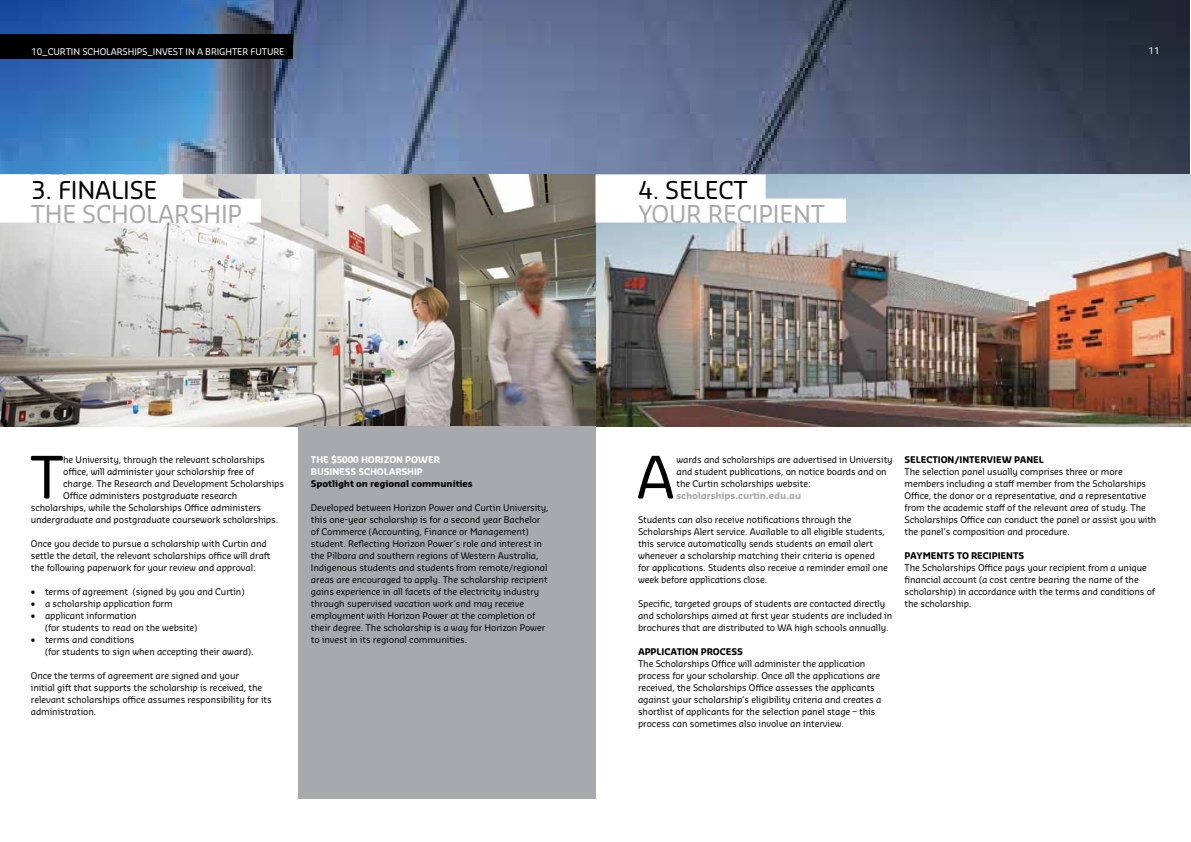
<style>
.page{position:relative;width:1191px;height:842px;background:#fff}
.page>*{position:absolute;margin:0;border:0;box-sizing:border-box;transform-origin:0 0}
.t1{font:57px "Sansa Soft Pro";color:#000}
.t2{font:24px "Sansa Soft Pro";letter-spacing:-.01em;color:#a7a9ac}
.t3{font:24px "Sansa Soft Pro";letter-spacing:-.01em;color:#000}
.t4{font:9px/12px "Sansa Soft Pro";letter-spacing:-.01em;color:#000}
.t5{font:700 9px "Sansa Soft Pro";letter-spacing:-.01em;color:#000}
.t6{font:9px "Sansa Soft Pro";letter-spacing:-.01em;color:#fff}
.t7{font:700 9px/12px "Sansa Soft Pro";letter-spacing:-.01em;color:#fff}
.t8{font:700 9px "Sansa Soft Pro";letter-spacing:-.01em;color:#a7a9ac}
</style>
<div class="page">
<img style="left:0;top:0;width:1189px;height:175px">
<img style="left:0;top:175px;width:1191px;height:252px">
<svg style="left:0;top:175px;width:261px;height:48px"></svg>
<svg style="left:595px;top:175px;width:251px;height:48px"></svg>
<div style="left:298px;top:427px;width:297px;height:372px;background:#a7a9ac"></div>
<div style="left:0;top:34px;width:292px;height:24px;background:#000"></div>
<p class="t6" style="left:31px;top:45px;width:87px">10_Curtin scholars</p>
<p class="t6" style="left:128px;top:45px;width:158px">hips_invest in a brighter future</p>
<h2 class="t3" style="left:31px;top:174px;width:128px">3. Finalise</h2>
<h2 class="t2" style="left:31px;top:198px;width:143px">the scholars</h2>
<h2 class="t2" style="left:203px;top:198px;width:37px">hip</h2>
<h2 class="t3" style="left:638px;top:174px;width:107px">4. select</h2>
<h2 class="t2" style="left:638px;top:198px;width:171px">your recipient</h2>
<p class="t6" style="left:1148px;top:45px;width:13px">11</p>
<h1 class="t1" style="left:30px;top:440px;width:35px">T</h1>
<p class="t4" style="left:63px;top:453px;width:203px">he U niversity, through the relevant scholarships</p>
<p class="t4" style="left:63px;top:465px;width:192px">office, will administer your scholarship free of</p>
<p class="t4" style="left:63px;top:477px;width:222px">charge. The Research and Development Scholarships</p>
<p class="t4" style="left:63px;top:489px;width:176px">Office administers postgraduate research</p>
<p class="t4" style="left:31px;top:501px;width:232px">scholarships, while the Scholarships Office administers</p>
<p class="t4" style="left:31px;top:513px;width:249px">undergraduate and postgraduate coursework scholarships.</p>
<p class="t4" style="left:31px;top:537px;width:241px">Once you decide to pursue a scholarship with Curtin and settle the detail, the relevant scholarships office will draft the following paperwork for your review and approval:</p>
<p class="t4" style="left:31px;top:585px;width:215px">• terms of agreement (signed by you and Curtin)</p>
<p class="t4" style="left:31px;top:597px;width:143px">• a scholarship application form</p>
<p class="t4" style="left:45px;top:609px;width:154px;text-indent:-14px">• applicant information<br>(for students to read on the website)</p>
<p class="t4" style="left:45px;top:633px;width:210px;text-indent:-14px">• terms and conditions<br>(for students to sign when accepting their award).</p>
<p class="t4" style="left:31px;top:669px;width:242px">Once the terms of agreement are signed and your<br>initial gift that supports the scholarship is received, the relevant scholarships office assumes responsibility for its administration.</p>
<p class="t7" style="left:311px;top:453px;width:130px">TH E $5000 HORIZON POWER<br>BUSINESS SCHOLARSH IP</p>
<p class="t5" style="left:311px;top:477px;width:163px">SPOTLIGHT ON REGIONAL COMMUNITIES</p>
<p class="t4" style="left:311px;top:501px;width:239px">Developed between H orizon Power and Curtin U niversity, this one-year scholarship is for a second year Bachelor of Commerce (Accounting, Finance or Management) student. Reflecting Horizon Power’s role and interest in the Pilbara and southern regions of Western Australia,<br>I ndigenous students and students from remote/regional areas are encouraged to apply. The scholarship recipient gains experience in all facets of the electricity industry through supervised vacation work and may receive employment with Horizon Power at the completion of their degree. The scholarship is a way for Horizon Power to invest in its regional communities.</p>
<h1 class="t1" style="left:636px;top:440px;width:40px">A</h1>
<p class="t4" style="left:676px;top:453px;width:218px">wards and scholarships are advertised in U niversity and student publications, on notice boards and on the Curtin scholarships website:</p>
<p class="t8" style="left:676px;top:489px;width:126px">SCHOLARSHIPS.CURTIN.EDU.AU</p>
<p class="t4" style="left:638px;top:513px;width:251px">Students can also receive notifications through the Scholarships Alert service. Available to all eligible students, this service automatically sends students an email alert whenever a scholarship matching their criteria is opened for applications. Students also receive a reminder email one week before applications close.</p>
<p class="t4" style="left:638px;top:597px;width:256px">Specific, targeted groups of students are contacted directly and scholarships aimed at first year students are included in brochures that are distributed to WA high schools annually.</p>
<p class="t5" style="left:638px;top:645px;width:7px">APPL</p>
<p class="t5" style="left:661px;top:645px;width:77px">ICATION PROCESS</p>
<p class="t4" style="left:638px;top:657px;width:245px">The Scholarships Office will administer the application process for your scholarship. Once all the applications are received, the Scholarships Office assesses the applicants against your scholarship’s eligibility criteria and creates a shortlist of applicants for the selection panel stage – this process can sometimes also involve an interview.</p>
<p class="t5" style="left:904px;top:453px;width:139px">SELECTION/INTERVIEW PANEL</p>
<p class="t4" style="left:904px;top:465px;width:253px">The selection panel usually comprises three or more members including a staff member from the Scholarships Office, the donor or a representative, and a representative from the academic staff of the relevant area of study. The Scholarships Office can conduct the panel or assist you with the panel’s composition and procedure.</p>
<p class="t5" style="left:904px;top:549px;width:115px">PAYM ENTS TO RECIPIENTS</p>
<p class="t4" style="left:904px;top:561px;width:252px">The Scholarships Office pays your recipient from a unique financial account (a cost centre bearing the name of the scholarship) in accordance with the terms and conditions of the scholarship.</p>
</div>
